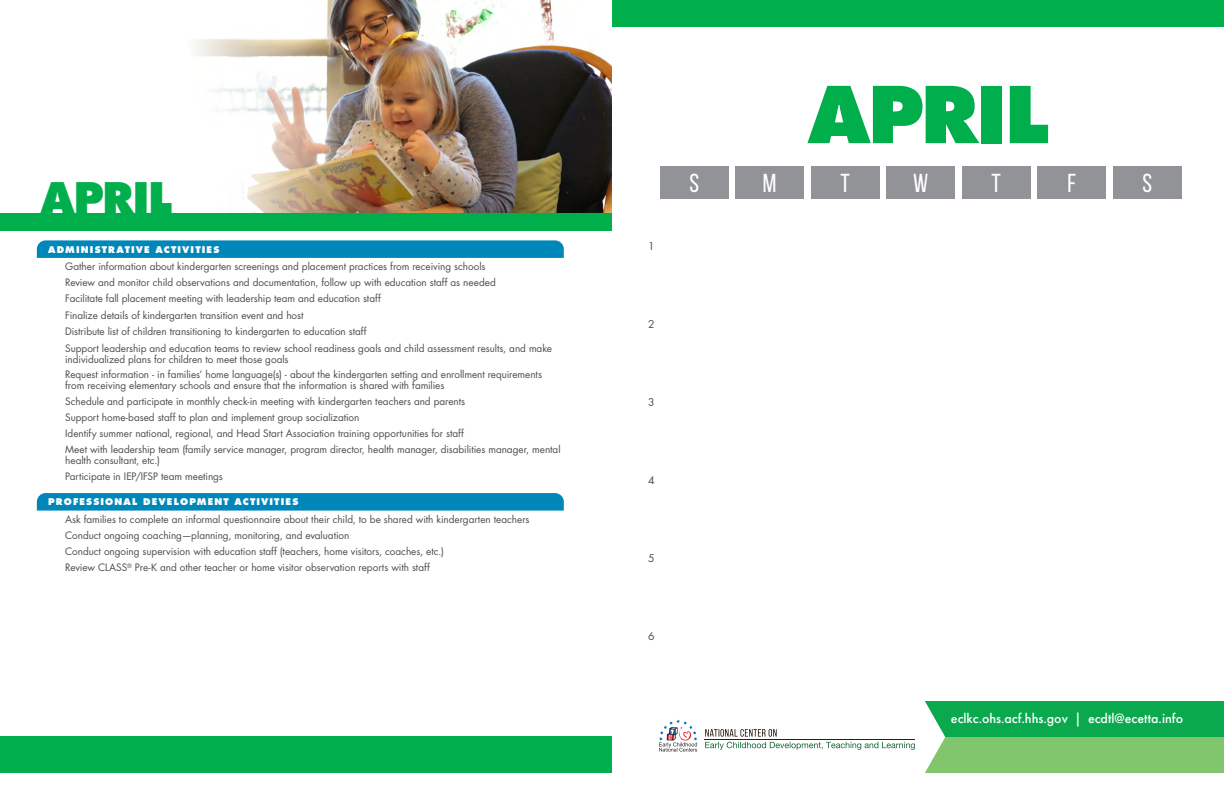
<style>
.page{position:relative;width:1224px;height:792px;background:#fff}
.page>*{position:absolute;margin:0;border:0;box-sizing:border-box;transform-origin:0 0}
.t1{font:800 76px "Futura Std";letter-spacing:-.03em;color:#00af4c}
.t2{font:800 41px "Futura Std";letter-spacing:-.02em;color:#00af4c}
.t3{font:26px "Bebas Neue";color:#fff}
.t4{font:500 14px "Futura PT";color:#fff}
.t5{font:10.5px "Futura Std";color:#4d4d4f}
.t6{font:10px/10.8px "Futura Std";letter-spacing:-.005em;color:#4d4d4f}
.t7{font:800 9px "Futura Std";letter-spacing:.125em;color:#fff}
</style>
<div class="page">
<svg style="left:705px;top:729px;width:210px;height:21px"></svg>
<hr style="left:705px;top:739px;width:210px;height:1px;background:#231f20">
<svg style="left:659px;top:720px;width:38px;height:32px"></svg>
<svg style="left:925px;top:701px;width:299px;height:72px;background:#4bb963"></svg>
<div style="left:612px;top:0;width:612px;height:27px;background:#00af4c"></div>
<img style="left:195px;top:0;width:417px;height:213px">
<div style="left:660px;top:166px;width:68px;height:33px;background:#919396"></div>
<div style="left:736px;top:166px;width:68px;height:33px;background:#919396"></div>
<div style="left:811px;top:166px;width:68px;height:33px;background:#919396"></div>
<div style="left:887px;top:166px;width:68px;height:33px;background:#919396"></div>
<div style="left:962px;top:166px;width:68px;height:33px;background:#919396"></div>
<div style="left:1038px;top:166px;width:68px;height:33px;background:#919396"></div>
<div style="left:1113px;top:166px;width:68px;height:33px;background:#919396"></div>
<div style="left:0;top:736px;width:612px;height:37px;background:#00af4c"></div>
<div style="left:0;top:213px;width:612px;height:18px;background:#00af4c"></div>
<svg style="left:37px;top:240px;width:527px;height:18px;background:#078abc"></svg>
<svg style="left:37px;top:493px;width:527px;height:18px;background:#078abc"></svg>
<h2 class="t2" style="left:41px;top:171px;width:133px">APRIL</h2>
<h3 class="t7" style="left:48px;top:244px;width:173px">ADMINISTRATIVE ACTIVITIES</h3>
<p class="t6" style="left:65px;top:261px;width:422px">Gather information about kindergarten screenings and placement practices from receiving schools</p>
<p class="t6" style="left:65px;top:277px;width:432px">Review and monitor child observations and documentation, follow up with education staff as needed</p>
<p class="t6" style="left:65px;top:293px;width:317px">Facilitate fall placement meeting with leadership team and education staff</p>
<p class="t6" style="left:65px;top:310px;width:240px">Finalize details of kindergarten transition event and host</p>
<p class="t6" style="left:65px;top:326px;width:303px">Distribute list of children transitioning to kindergarten to education staff</p>
<p class="t6" style="left:65px;top:343px;width:488px">Support leadership and education teams to review school readiness goals and child assessment results, and make individualized plans for children to meet those goals</p>
<p class="t6" style="left:65px;top:369px;width:478px">Request information - in families’ home language(s) - about the kindergarten setting and enrollment requirements from receiving elementary schools and ensure that the information is shared with families</p>
<p class="t6" style="left:65px;top:396px;width:401px">Schedule and participate in monthly check-in meeting with kindergarten teachers and parents</p>
<p class="t6" style="left:65px;top:412px;width:296px">Support home-based staff to plan and implement group socialization</p>
<p class="t6" style="left:65px;top:428px;width:400px">Identify summer national, regional, and Head Start Association training opportunities for staff</p>
<p class="t6" style="left:65px;top:444px;width:497px">Meet with leadership team (family service manager, program director, health manager, disabilities manager, mental health consultant, etc.)</p>
<p class="t6" style="left:65px;top:471px;width:159px">Participate in IEP/IFSP team meetings</p>
<h3 class="t7" style="left:48px;top:496px;width:252px">PROFESSIONAL DEVELOPMENT ACTIVITIES</h3>
<p class="t6" style="left:65px;top:514px;width:466px">Ask families to complete an informal questionnaire about their child, to be shared with kindergarten teachers</p>
<p class="t6" style="left:65px;top:530px;width:286px">Conduct ongoing coaching—planning, monitoring, and evaluation</p>
<p class="t6" style="left:65px;top:546px;width:380px">Conduct ongoing supervision with education staff (teachers, home visitors, coaches, etc.)</p>
<p class="t6" style="left:65px;top:562px;width:366px">Review CLASS<sup>®</sup> Pre-K and other teacher or home visitor observation reports with staff</p>
<p class="t5" style="left:648px;top:239px;width:8px">1</p>
<p class="t5" style="left:648px;top:317px;width:8px">2</p>
<p class="t5" style="left:648px;top:395px;width:8px">3</p>
<p class="t5" style="left:648px;top:473px;width:8px">4</p>
<p class="t5" style="left:648px;top:551px;width:8px">5</p>
<p class="t5" style="left:648px;top:629px;width:8px">6</p>
<p class="t1" style="left:808px;top:66px;width:243px">APRIL</p>
<p class="t3" style="left:689px;top:169px;width:11px">S</p>
<p class="t3" style="left:763px;top:169px;width:15px">M</p>
<p class="t3" style="left:841px;top:169px;width:11px">T</p>
<p class="t3" style="left:913px;top:169px;width:17px">W</p>
<p class="t3" style="left:992px;top:169px;width:11px">T</p>
<p class="t3" style="left:1067px;top:169px;width:10px">F</p>
<p class="t3" style="left:1143px;top:169px;width:11px">S</p>
<h3 class="t4" style="left:951px;top:710px;width:234px">eclkc.ohs.acf.hhs.gov | ecdtl@ecetta.info</h3>
</div>
